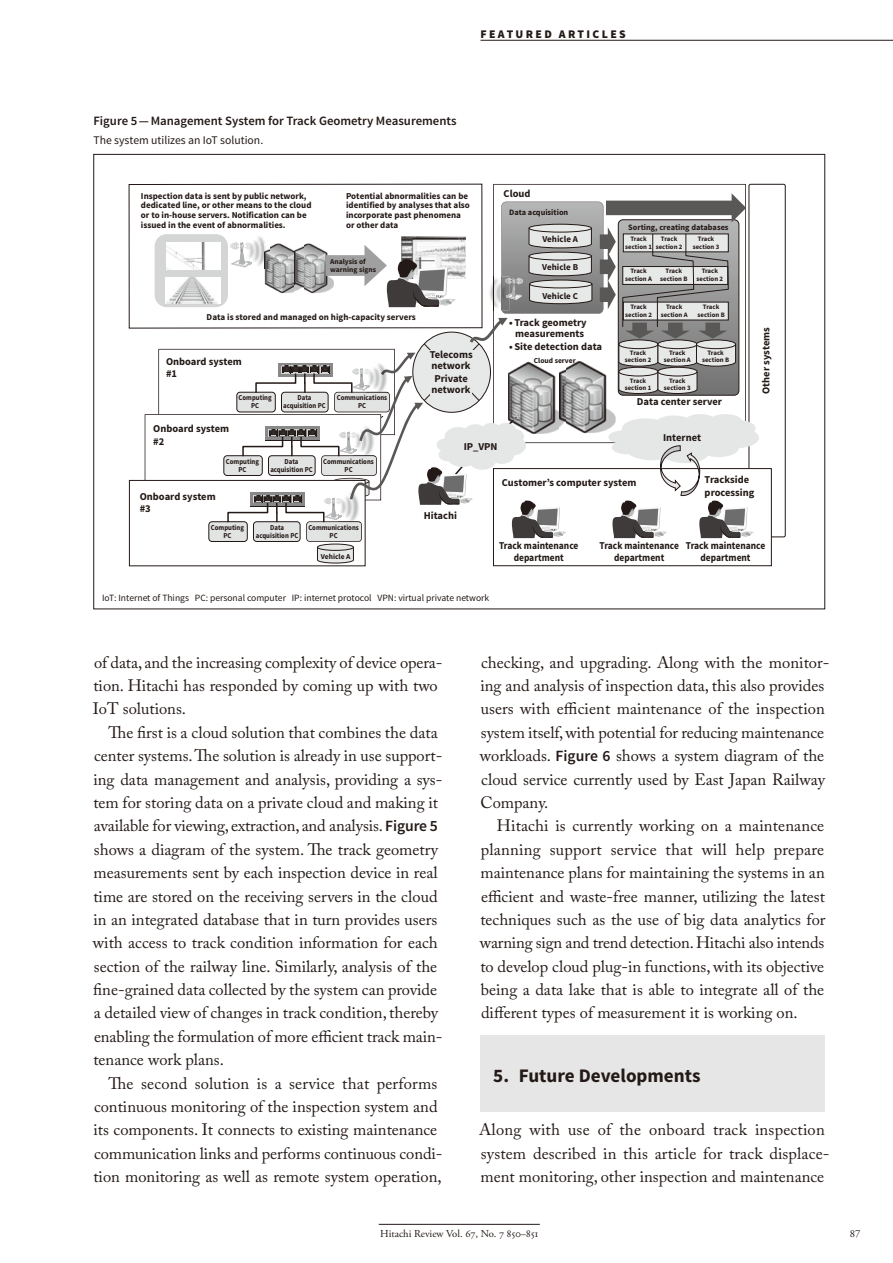
<style>
.page{position:relative;width:893px;height:1263px;background:#fff}
.page>*{position:absolute;margin:0;border:0;box-sizing:border-box;transform-origin:0 0}
.t1{font:700 19.2px "Source Sans Pro";color:#231916}
.t2{font:16.5px/23.4px "Adobe Caslon Pro";color:#231916}
.t3{font:600 12.75px "Source Sans Pro";color:#231916}
.t4{font:11.7px "Source Sans Pro";color:#231916}
.t5{font:900 11.7px "Source Sans Pro";letter-spacing:.2em;color:#231916}
.t6{font:10.65px "Adobe Garamond Pro";color:#231916}
.t7{font:700 10.5px/12.6px "Source Sans Pro";color:#231916}
.t8{font:700 10.5px/11.2px "Source Sans Pro";color:#231916;text-align:center;scale:.9 1}
.t9{font:9.6px "Source Sans Pro";color:#231916}
.t10{font:700 9px/9.8px "Source Sans Pro";color:#231916}
.t11{font:700 8.25px "Source Sans Pro";color:#231916}
.t12{font:700 7.5px/8.2px "Source Sans Pro";color:#231916;text-align:center;scale:.9 1}
.t13{font:700 7.5px/8.2px "Source Sans Pro";color:#231916}
.t14{font:700 6.75px/7.5px "Source Sans Pro";color:#231916;text-align:center}
.s1{font-family:"Source Sans Pro";font-weight:600;font-size:15.6px}
.s2{color:#fff}
</style>
<div class="page">
<hr style="left:379px;top:1224px;width:161px;height:1px;background:#231916">
<hr style="left:480px;top:40px;width:412px;height:1px;background:#231916">
<div style="left:480px;top:1035px;width:345px;height:77px;background:#e6e6e7"></div>
<div style="left:748px;top:184px;width:37px;height:353px;border:1px solid #231916;border-radius:2px"></div>
<div style="left:493px;top:469px;width:278px;height:97px;background:#fff"></div>
<div style="left:493px;top:468px;width:279px;height:98px;border:1px solid #231916"></div>
<div style="left:129px;top:480px;width:236px;height:86px;border:1px solid #231916"></div>
<svg style="left:493px;top:184px;width:253px;height:9px"></svg>
<div style="left:129px;top:184px;width:353px;height:144px;border:1px solid #231916"></div>
<svg style="left:145px;top:193px;width:617px;height:371px"></svg>
<img style="left:260px;top:235px;width:9px;height:33px">
<img style="left:265px;top:244px;width:4px;height:24px">
<div style="left:426px;top:350px;width:52px;height:22px;background:#e7e8e8"></div>
<div style="left:431px;top:372px;width:41px;height:25px;background:#e7e8e8"></div>
<p class="t5" style="left:480px;top:27px;width:147px">FEATURED ARTICLES</p>
<p class="t3" style="left:94px;top:116px;width:365px">Figure 5 — Management System for Track Geometry Measurements</p>
<p class="t4" style="left:94px;top:135px;width:171px">The system utilizes an IoT solution.</p>
<p class="t10" style="left:141px;top:192px;width:172px">Inspection data is sent by public network, dedicated line, or other means to the cloud or to in-house servers. Notification can be issued in the event of abnormalities.</p>
<p class="t10" style="left:346px;top:192px;width:125px">Potential abnormalities can be identified by analyses that also incorporate past phenomena or other data</p>
<p class="t7" style="left:504px;top:188px;width:28px">Cloud</p>
<p class="t11" style="left:509px;top:209px;width:61px">Data acquisition</p>
<p class="t11" style="left:628px;top:224px;width:102px">Sorting, creating databases</p>
<p class="t13" style="left:330px;top:258px;width:47px">Analysis of warning signs</p>
<p class="t10" style="left:207px;top:313px;width:211px">Data is stored and managed on high-capacity servers</p>
<p class="t7" style="left:166px;top:356px;width:77px">Onboard system #1</p>
<p class="t12" style="left:239px;top:394px;width:38px">Computing<br>PC</p>
<p class="t12" style="left:283px;top:394px;width:49px">Data acquisition PC</p>
<p class="t12" style="left:337px;top:394px;width:58px">Communications<br>PC</p>
<p class="t7" style="left:430px;top:351px;width:44px;line-height:10.5px">Telecoms network</p>
<p class="t7" style="left:432px;top:375px;width:41px;line-height:10.5px">Private network</p>
<p class="t10" style="left:542px;top:235px;width:37px">Vehicle A</p>
<p class="t14" style="left:625px;top:236px;width:28px">Track section 1</p>
<p class="t14" style="left:656px;top:236px;width:28px">Track section 2</p>
<p class="t14" style="left:693px;top:236px;width:28px">Track section 3</p>
<p class="t14" style="left:625px;top:268px;width:28px">Track section A</p>
<p class="t14" style="left:660px;top:268px;width:29px">Track section B</p>
<p class="t14" style="left:696px;top:268px;width:28px">Track section 2</p>
<p class="t14" style="left:625px;top:304px;width:28px">Track section 2</p>
<p class="t14" style="left:661px;top:304px;width:28px">Track section A</p>
<p class="t14" style="left:697px;top:304px;width:29px">Track section B</p>
<p class="t14" style="left:625px;top:350px;width:28px">Track section 2</p>
<p class="t14" style="left:664px;top:350px;width:28px">Track section A</p>
<p class="t14" style="left:625px;top:377px;width:28px">Track section 1</p>
<p class="t14" style="left:664px;top:377px;width:28px">Track section 3</p>
<p class="t10" style="left:542px;top:263px;width:37px">Vehicle B</p>
<p class="t10" style="left:542px;top:291px;width:37px">Vehicle C</p>
<p class="t7" style="left:509px;top:317px;width:79px;line-height:11.2px;text-align:center">• Track geometry measurements</p>
<p class="t7" style="left:509px;top:341px;width:95px">• Site detection data</p>
<p class="t14" style="left:702px;top:350px;width:29px">Track section B</p>
<p class="t13" style="left:534px;top:357px;width:43px">Cloud server</p>
<p class="t7" style="left:637px;top:396px;width:87px">Data center server</p>
<p class="t7" style="left:153px;top:423px;width:77px">Onboard system #2</p>
<p class="t7" style="left:464px;top:441px;width:35px">IP_VPN</p>
<p class="t7" style="left:663px;top:432px;width:39px">Internet</p>
<p class="t7" style="left:760px;top:394px;width:68px;rotate:-90deg">Other systems</p>
<p class="t7" style="left:140px;top:491px;width:77px">Onboard system #3</p>
<p class="t12" style="left:226px;top:458px;width:38px">Computing<br>PC</p>
<p class="t12" style="left:270px;top:458px;width:49px">Data acquisition PC</p>
<p class="t12" style="left:323px;top:458px;width:58px">Communications<br>PC</p>
<p class="t12" style="left:211px;top:524px;width:38px">Computing<br>PC</p>
<p class="t12" style="left:256px;top:524px;width:49px">Data acquisition PC</p>
<p class="t12" style="left:308px;top:524px;width:58px">Communications<br>PC</p>
<p class="t13" style="left:321px;top:553px;width:31px">Vehicle A</p>
<p class="t7" style="left:424px;top:510px;width:35px">Hitachi</p>
<p class="t7" style="left:502px;top:477px;width:136px">Customer’s computer system</p>
<p class="t7" style="left:705px;top:474px;width:51px">Trackside processing</p>
<p class="t8" style="left:499px;top:541px;width:90px">Track maintenance department</p>
<p class="t8" style="left:599px;top:541px;width:90px">Track maintenance department</p>
<p class="t8" style="left:686px;top:541px;width:90px">Track maintenance department</p>
<p class="t9" style="left:102px;top:594px;width:389px">IoT: Internet of Things PC: personal computer IP: internet protocol VPN: virtual private network</p>
<p class="t2" style="left:93px;top:652px;width:351px">of data, and the increasing complexity of device opera&shy;tion. Hitachi has responded by coming up with two<br>IoT solutions.</p>
<p class="t2" style="left:93px;top:722px;width:351px;text-indent:16px">The first is a cloud solution that combines the data center systems. The solution is already in use support&shy;ing data management and analysis, providing a sys&shy;tem for storing data on a private cloud and making it available for viewing, extraction, and analysis. <span class="s1">Figure 5 </span>shows a diagram of the system. The track geometry measurements sent by each inspection device in real time are stored on the receiving servers in the cloud in an integrated database that in turn provides users with access to track condition information for each section of the railway line. Similarly, analysis of the fine-grained data collected by the system can provide a detailed view of changes in track condition, thereby enabling the formulation of more efficient track main&shy;tenance work plans.</p>
<p class="t2" style="left:93px;top:1073px;width:351px;text-indent:15px">The second solution is a service that performs continuous monitoring of the inspection system and its components. It connects to existing maintenance communication links and performs continuous condi&shy;tion monitoring as well as remote system operation,</p>
<p class="t2" style="left:480px;top:652px;width:351px">checking, and upgrading. Along with the monitor&shy;ing and analysis of inspection data, this also provides users with efficient maintenance of the inspection system itself, with potential for reducing maintenance workloads. <span class="s1">Figure 6</span> shows a system diagram of the cloud service currently used by East Japan Railway Company.</p>
<p class="t2" style="left:480px;top:816px;width:347px;text-align:justify;text-indent:17px">Hitachi is currently working on a maintenance planning support service that will help prepare maintenance plans for maintaining the systems in an efficient and waste-free manner, utilizing the latest techniques such as the use of big data analytics for warning sign and trend detection. Hitachi also intends to develop cloud plug-in functions, with its objective being a data lake that is able to integrate all of the different types of measurement it is working on.</p>
<p class="t1" style="left:493px;top:1064px;width:209px">5. Future Developments</p>
<p class="t2" style="left:479px;top:1120px;width:352px">Along with use of the onboard track inspection system described in this article for track displace&shy;ment monitoring, other inspection and maintenance</p>
<p class="t6" style="left:380px;top:1228px;width:159px">Hitachi Review Vol. 67, No. 7 850–851</p>
<p class="t6" style="left:850px;top:1228px;width:15px">87<span class="s2">.</span></p>
</div>
